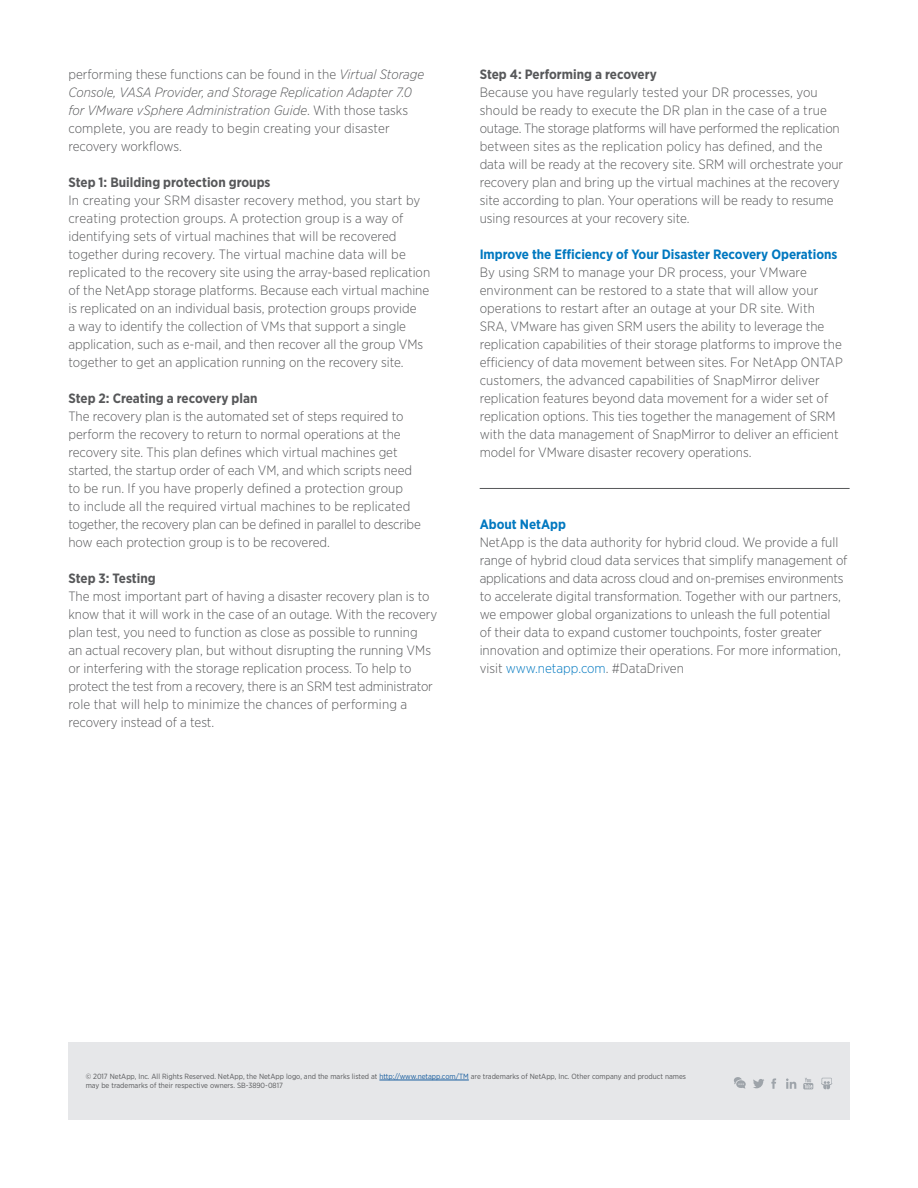
<style>
.page{position:relative;width:918px;height:1188px;background:#fff}
.page>*{position:absolute;margin:0;border:0;box-sizing:border-box;transform-origin:0 0}
.t1{font:300 13.5px/18px "Gotham Narrow";color:#57585a}
.t2{font:700 13.5px "Gotham Narrow";color:#57585a}
.t3{font:700 13.5px "Gotham Narrow";color:#0078c0}
.t4{font:7.5px/9px "Gotham Narrow";color:#57585a}
.s1{font-style:italic}
.s2{color:#0078c0}
.s3{color:#175d9e}
</style>
<div class="page">
<div style="left:68px;top:1042px;width:782px;height:78px;background:#e6e7e9"></div>
<svg style="left:803px;top:1078px;width:10px;height:11px"></svg>
<svg style="left:771px;top:1078px;width:5px;height:11px"></svg>
<svg style="left:786px;top:1078px;width:10px;height:11px"></svg>
<svg style="left:753px;top:1079px;width:11px;height:9px"></svg>
<svg style="left:821px;top:1078px;width:12px;height:12px"></svg>
<svg style="left:734px;top:1077px;width:12px;height:12px"></svg>
<hr style="left:379px;top:1080px;width:90px;height:1px;background:#175d9e">
<hr style="left:480px;top:488px;width:370px;height:1px;background:#57585a">
<p class="t1" style="left:68px;top:65px;width:357px">performing these functions can be found in the <span class="s1">Virtual Storage Console, VASA Provider, and Storage Replication Adapter 7.0 for VMware vSphere Administration Guide</span>. With those tasks complete, you are ready to begin creating your disaster recovery workflows.</p>
<p class="t2" style="left:68px;top:174px;width:204px">Step 1: Building protection groups</p>
<p class="t1" style="left:68px;top:191px;width:363px">In creating your SRM disaster recovery method, you start by creating protection groups. A protection group is a way of identifying sets of virtual machines that will be recovered together during recovery. The virtual machine data will be replicated to the recovery site using the array-based replication of the NetApp storage platforms. Because each virtual machine is replicated on an individual basis, protection groups provide<br>a way to identify the collection of VMs that support a single application, such as e-mail, and then recover all the group VMs together to get an application running on the recovery site.</p>
<p class="t2" style="left:68px;top:390px;width:191px">Step 2: Creating a recovery plan</p>
<p class="t1" style="left:68px;top:407px;width:354px">The recovery plan is the automated set of steps required to perform the recovery to return to normal operations at the recovery site. This plan defines which virtual machines get started, the startup order of each VM, and which scripts need to be run. If you have properly defined a protection group<br>to include all the required virtual machines to be replicated together, the recovery plan can be defined in parallel to describe how each protection group is to be recovered.</p>
<p class="t2" style="left:68px;top:570px;width:89px">Step 3: Testing</p>
<p class="t1" style="left:68px;top:587px;width:370px">The most important part of having a disaster recovery plan is to know that it will work in the case of an outage. With the recovery plan test, you need to function as close as possible to running<br>an actual recovery plan, but without disrupting the running VMs or interfering with the storage replication process. To help to protect the test from a recovery, there is an SRM test administrator role that will help to minimize the chances of performing a recovery instead of a test.</p>
<p class="t2" style="left:480px;top:66px;width:179px">Step 4: Performing a recovery</p>
<p class="t1" style="left:480px;top:83px;width:365px">Because you have regularly tested your DR processes, you should be ready to execute the DR plan in the case of a true outage. The storage platforms will have performed the replication between sites as the replication policy has defined, and the data will be ready at the recovery site. SRM will orchestrate your recovery plan and bring up the virtual machines at the recovery site according to plan. Your operations will be ready to resume using resources at your recovery site.</p>
<p class="t3" style="left:480px;top:246px;width:359px">Improve the Efficiency of Your Disaster Recovery Operations</p>
<p class="t1" style="left:480px;top:263px;width:365px">By using SRM to manage your DR process, your VMware environment can be restored to a state that will allow your operations to restart after an outage at your DR site. With SRA, VMware has given SRM users the ability to leverage the replication capabilities of their storage platforms to improve the efficiency of data movement between sites. For NetApp ONTAP customers, the advanced capabilities of SnapMirror deliver replication features beyond data movement for a wider set of replication options. This ties together the management of SRM with the data management of SnapMirror to deliver an efficient model for VMware disaster recovery operations.</p>
<p class="t3" style="left:480px;top:516px;width:88px">About NetApp</p>
<p class="t1" style="left:480px;top:533px;width:369px">NetApp is the data authority for hybrid cloud. We provide a full range of hybrid cloud data services that simplify management of applications and data across cloud and on-premises environments to accelerate digital transformation. Together with our partners, we empower global organizations to unleash the full potential<br>of their data to expand customer touchpoints, foster greater innovation and optimize their operations. For more information, visit <span class="s2">www.netapp.com</span>. #DataDriven</p>
<p class="t4" style="left:86px;top:1072px;width:602px">© 2017 NetApp, Inc. All Rights Reserved. NetApp, the NetApp logo, and the marks listed at <span class="s3">http://www.netapp.com/TM</span> are trademarks of NetApp, Inc. Other company and product names may be trademarks of their respective owners. SB-3890-0817</p>
</div>
